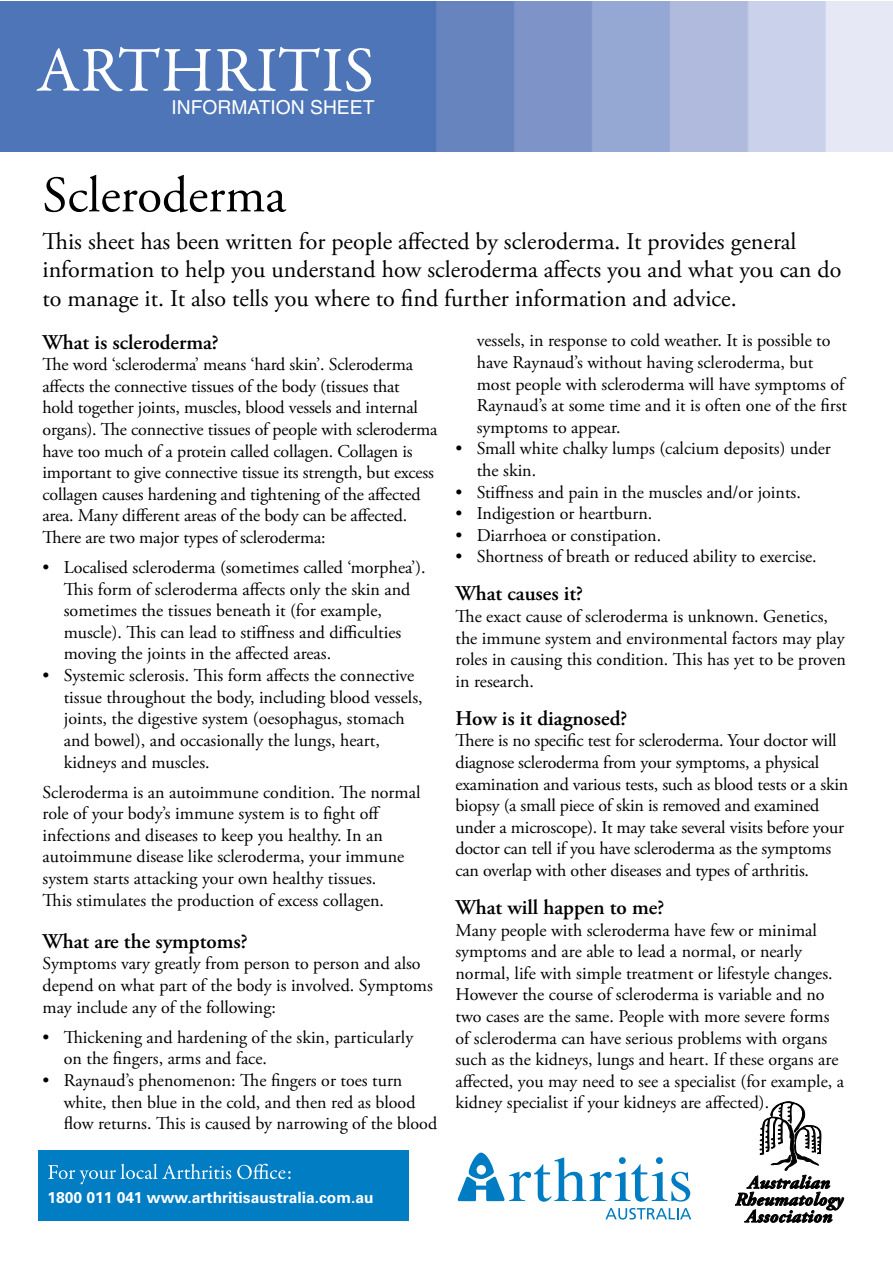
<style>
.page{position:relative;width:893px;height:1263px;background:#fff}
.page>*{position:absolute;margin:0;border:0;box-sizing:border-box;transform-origin:0 0}
.t1{font:64.2px "Garamond Premr Pro";letter-spacing:.01em;color:#fff}
.t2{font:51px "Adobe Garamond Pro";color:#000}
.t3{font:24px/28.8px "Adobe Garamond Pro";color:#000}
.t4{font:600 21px "Adobe Garamond Pro";color:#000}
.t5{font:19.2px "Helvetica";color:#fff}
.t6{font:18px/21.6px "Adobe Garamond Pro";color:#000}
.t7{font:700 15.6px "Univers";color:#fff}
</style>
<div class="page">
<svg style="left:735px;top:1101px;width:109px;height:122px"></svg>
<img style="left:0;top:1px;width:892px;height:151px">
<svg style="left:457px;top:1152px;width:234px;height:50px"></svg>
<svg style="left:605px;top:1208px;width:86px;height:11px"></svg>
<div style="left:38px;top:1150px;width:370px;height:71px;background:#007dc3"></div>
<svg style="left:48px;top:1164px;width:243px;height:20px"></svg>
<h1 class="t1" style="left:36px;top:32px;width:339px">ARTHRITIS</h1>
<p class="t5" style="left:171px;top:96px;width:204px">INFORMATION SHEET</p>
<h2 class="t2" style="left:43px;top:165px;width:245px">Scleroderma</h2>
<p class="t3" style="left:43px;top:227px;width:800px">This sheet has been written for people affected by scleroderma. It provides general information to help you understand how scleroderma affects you and what you can do to manage it. It also tells you where to find further information and advice.</p>
<p class="t4" style="left:43px;top:330px;width:178px">What is scleroderma?</p>
<p class="t6" style="left:43px;top:354px;width:396px">The word ‘scleroderma’ means ‘hard skin’. Scleroderma affects the connective tissues of the body (tissues that<br>hold together joints, muscles, blood vessels and internal organs). The connective tissues of people with scleroderma have too much of a protein called collagen. Collagen is important to give connective tissue its strength, but excess collagen causes hardening and tightening of the affected area. Many different areas of the body can be affected.<br>There are two major types of scleroderma:</p>
<p class="t6" style="left:64px;top:557px;width:363px;text-indent:-21px">• Localised scleroderma (sometimes called ‘morphea’).<br>This form of scleroderma affects only the skin and sometimes the tissues beneath it (for example, muscle). This can lead to stiffness and difficulties moving the joints in the affected areas.</p>
<p class="t6" style="left:64px;top:665px;width:360px;text-indent:-21px">• Systemic sclerosis. This form affects the connective tissue throughout the body, including blood vessels, joints, the digestive system (oesophagus, stomach and bowel), and occasionally the lungs, heart, kidneys and muscles.</p>
<p class="t6" style="left:43px;top:782px;width:379px">Scleroderma is an autoimmune condition. The normal role of your body’s immune system is to fight off infections and diseases to keep you healthy. In an autoimmune disease like scleroderma, your immune system starts attacking your own healthy tissues.<br>This stimulates the production of excess collagen.</p>
<p class="t4" style="left:43px;top:929px;width:207px">What are the symptoms?</p>
<p class="t6" style="left:43px;top:953px;width:392px">Symptoms vary greatly from person to person and also depend on what part of the body is involved. Symptoms may include any of the following:</p>
<p class="t6" style="left:64px;top:1027px;width:351px;text-indent:-21px">• Thickening and hardening of the skin, particularly on the fingers, arms and face.</p>
<p class="t6" style="left:64px;top:1070px;width:375px;text-indent:-21px">• Raynaud’s phenomenon: The fingers or toes turn white, then blue in the cold, and then red as blood flow returns. This is caused by narrowing of the blood</p>
<p class="t6" style="left:477px;top:330px;width:372px">vessels, in response to cold weather. It is possible to have Raynaud’s without having scleroderma, but most people with scleroderma will have symptoms of Raynaud’s at some time and it is often one of the first symptoms to appear.</p>
<p class="t6" style="left:477px;top:438px;width:356px;text-indent:-21px">• Small white chalky lumps (calcium deposits) under the skin.</p>
<p class="t6" style="left:455px;top:482px;width:347px">• Stiffness and pain in the muscles and/or joints.</p>
<p class="t6" style="left:455px;top:503px;width:198px">• Indigestion or heartburn.</p>
<p class="t6" style="left:455px;top:525px;width:207px">• Diarrhoea or constipation.</p>
<p class="t6" style="left:455px;top:546px;width:363px">• Shortness of breath or reduced ability to exercise.</p>
<p class="t4" style="left:455px;top:582px;width:129px">What causes it?</p>
<p class="t6" style="left:455px;top:606px;width:392px">The exact cause of scleroderma is unknown. Genetics, the immune system and environmental factors may play roles in causing this condition. This has yet to be proven in research.</p>
<p class="t4" style="left:455px;top:706px;width:173px">How is it diagnosed?</p>
<p class="t6" style="left:455px;top:730px;width:394px">There is no specific test for scleroderma. Your doctor will diagnose scleroderma from your symptoms, a physical examination and various tests, such as blood tests or a skin biopsy (a small piece of skin is removed and examined under a microscope). It may take several visits before your doctor can tell if you have scleroderma as the symptoms can overlap with other diseases and types of arthritis.</p>
<p class="t4" style="left:455px;top:895px;width:210px">What will happen to me?</p>
<p class="t6" style="left:455px;top:920px;width:390px">Many people with scleroderma have few or minimal symptoms and are able to lead a normal, or nearly normal, life with simple treatment or lifestyle changes.<br>However the course of scleroderma is variable and no two cases are the same. People with more severe forms of scleroderma can have serious problems with organs such as the kidneys, lungs and heart. If these organs are affected, you may need to see a specialist (for example, a kidney specialist if your kidneys are affected).</p>
<p class="t7" style="left:47px;top:1188px;width:328px">1800 011 041 www.arthritisaustralia.com.au</p>
</div>
